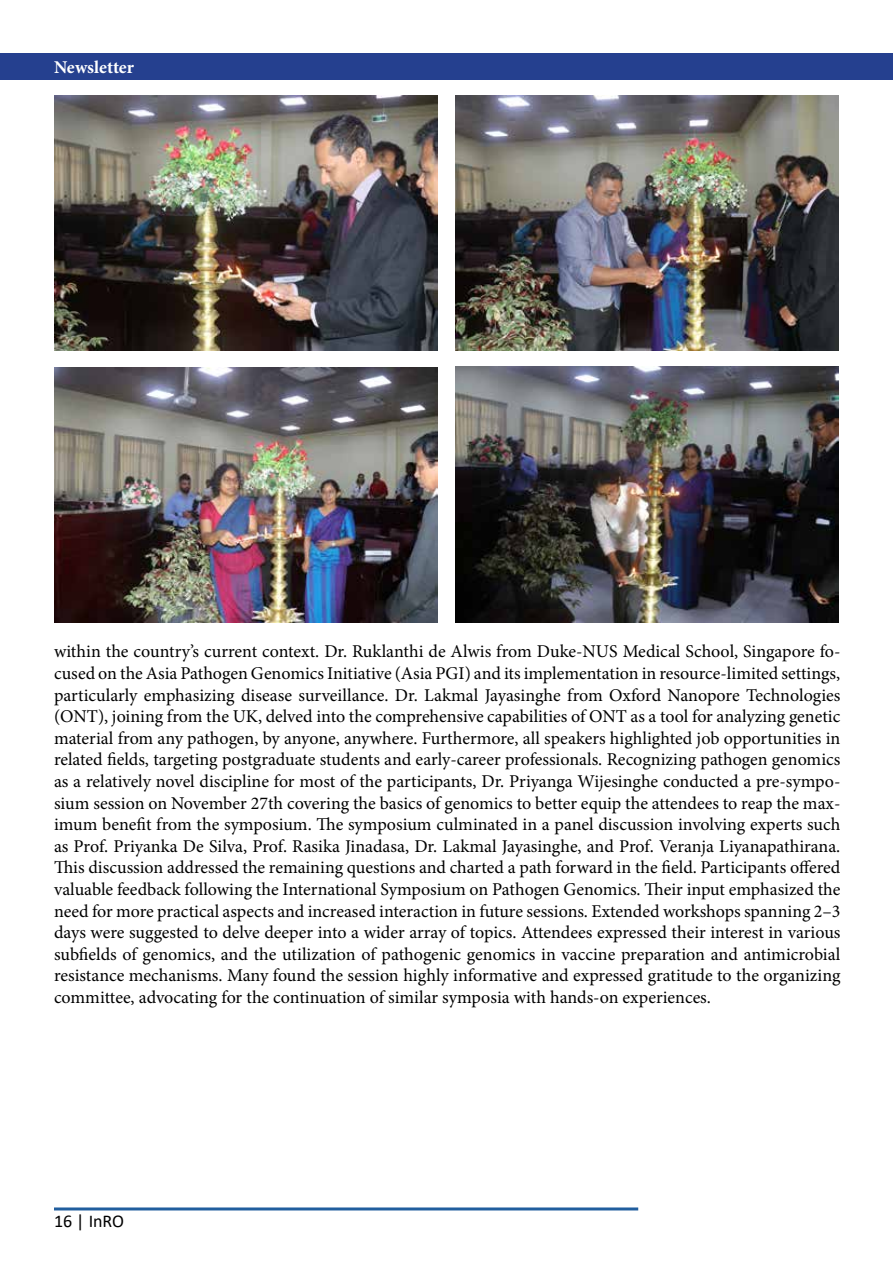
<style>
.page{position:relative;width:893px;height:1263px;background:#fff}
.page>*{position:absolute;margin:0;border:0;box-sizing:border-box;transform-origin:0 0}
.t1{font:18px/21.6px "Minion Pro";color:#000;text-align:justify}
.t2{font:700 18px "Minion Pro";letter-spacing:-.005em;color:#fff}
.t3{font:18px "Calibri";color:#000}
</style>
<div class="page">
<div style="left:0;top:54px;width:892px;height:26px;background:#25408f"></div>
<hr style="left:54px;top:1207px;width:584px;height:3px;background:#215e9e">
<img style="left:54px;top:95px;width:383px;height:256px">
<img style="left:455px;top:95px;width:384px;height:256px">
<img style="left:54px;top:367px;width:383px;height:256px">
<img style="left:455px;top:367px;width:384px;height:255px">
<p class="t2" style="left:54px;top:54px;width:81px">Newsletter</p>
<p class="t1" style="left:54px;top:641px;width:788px">within the country’s current context. Dr. Ruklanthi de Alwis from Duke-NUS Medical School, Singapore fo&shy;cused on the Asia Pathogen Genomics Initiative (Asia PGI) and its implementation in resource-limited settings, particularly emphasizing disease surveillance. Dr. Lakmal Jayasinghe from Oxford Nanopore Technologies (ONT), joining from the UK, delved into the comprehensive capabilities of ONT as a tool for analyzing genetic material from any pathogen, by anyone, anywhere. Furthermore, all speakers highlighted job opportunities in related fields, targeting postgraduate students and early-career professionals. Recognizing pathogen genomics as a relatively novel discipline for most of the participants, Dr. Priyanga Wijesinghe conducted a pre-sympo&shy;sium session on November 27th covering the basics of genomics to better equip the attendees to reap the max&shy;imum benefit from the symposium. The symposium culminated in a panel discussion involving experts such as Prof. Priyanka De Silva, Prof. Rasika Jinadasa, Dr. Lakmal Jayasinghe, and Prof. Veranja Liyanapathirana.<br>This discussion addressed the remaining questions and charted a path forward in the field. Participants offered valuable feedback following the International Symposium on Pathogen Genomics. Their input emphasized the need for more practical aspects and increased interaction in future sessions. Extended workshops spanning 2–3 days were suggested to delve deeper into a wider array of topics. Attendees expressed their interest in various subfields of genomics, and the utilization of pathogenic genomics in vaccine preparation and antimicrobial resistance mechanisms. Many found the session highly informative and expressed gratitude to the organizing committee, advocating for the continuation of similar symposia with hands-on experiences.</p>
<p class="t3" style="left:54px;top:1208px;width:72px">16 | InRO</p>
</div>
